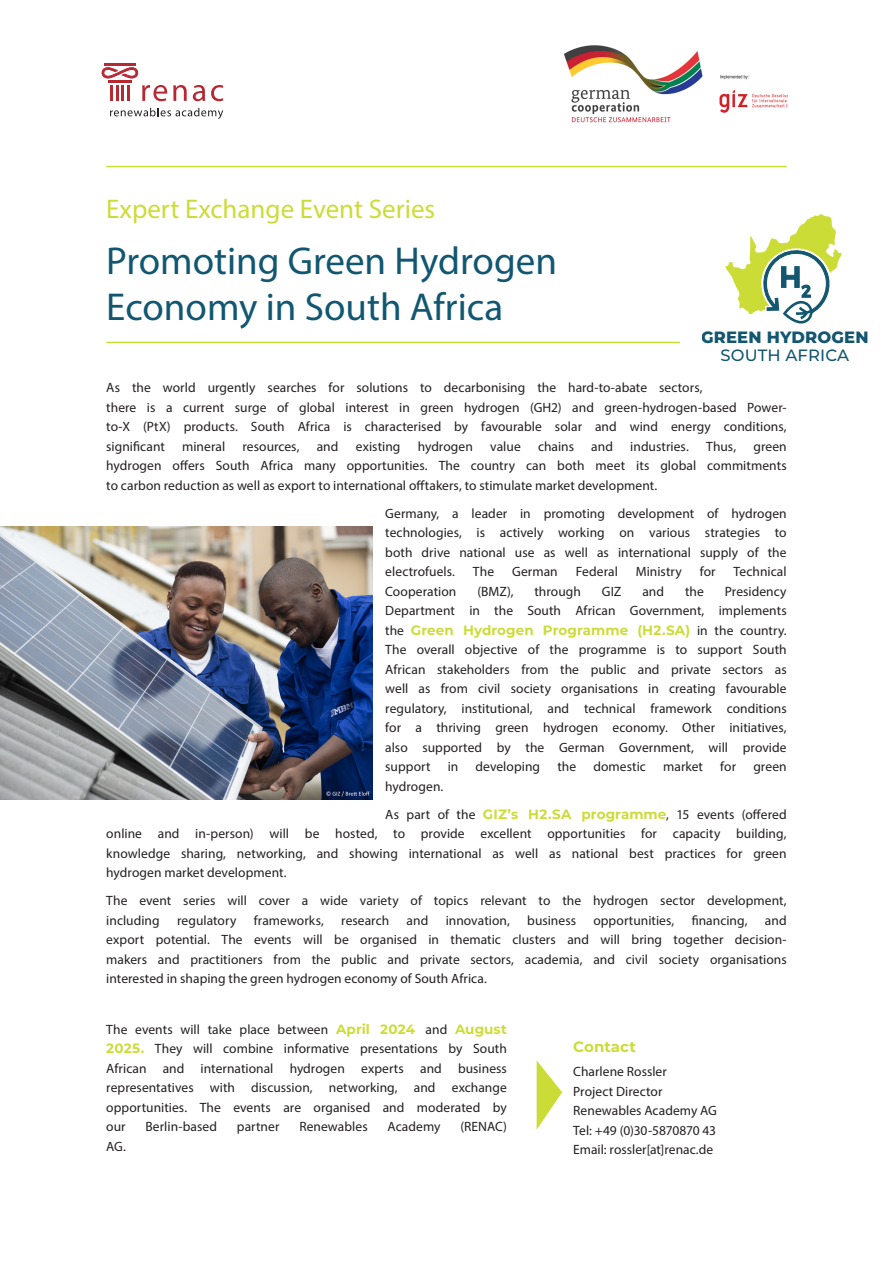
<style>
.page{position:relative;width:893px;height:1263px;background:#fff}
.page>*{position:absolute;margin:0;border:0;box-sizing:border-box;transform-origin:0 0}
.t1{font:39px/46.8px "Myriad Pro";color:#115771}
.t2{font:27px "Myriad Pro";color:#ccdc37}
.t3{font:800 16.35px/18px "Montserrat";letter-spacing:.01em;color:#135670;text-align:center}
.Fließtext{font:700 15px "Montserrat";color:#ccdc37}
.Fließtext-2{font:13.5px/19.5px "Myriad Pro";letter-spacing:.005em;color:#231f20;text-align:justify}
.Fließtext-3{font:13.5px "Myriad Pro";letter-spacing:-.015em;color:#231f20}
.s1{font-weight:500}
.s2{font-family:"Montserrat";font-weight:700;color:#ccdc37}
</style>
<div class="page">
<img style="left:564px;top:45px;width:223px;height:78px">
<svg style="left:142px;top:85px;width:25px;height:16px"></svg>
<svg style="left:173px;top:85px;width:14px;height:16px"></svg>
<svg style="left:193px;top:85px;width:12px;height:16px"></svg>
<svg style="left:211px;top:85px;width:12px;height:16px"></svg>
<svg style="left:110px;top:108px;width:113px;height:11px"></svg>
<svg style="left:110px;top:85px;width:14px;height:16px"></svg>
<hr style="left:127px;top:85px;width:3px;height:16px;background:#b72833">
<hr style="left:108px;top:81px;width:24px;height:2px;background:#b72833">
<hr style="left:104px;top:63px;width:32px;height:2px;background:#b72833">
<svg style="left:102px;top:67px;width:36px;height:11px"></svg>
<img style="left:0;top:526px;width:372px;height:273px">
<hr style="left:106px;top:342px;width:574px;height:1px;background:#ccdc37">
<svg style="left:537px;top:1061px;width:25px;height:68px"></svg>
<svg style="left:725px;top:214px;width:117px;height:110px"></svg>
<hr style="left:106px;top:166px;width:681px;height:1px;background:#ccdc37">
<p class="t2" style="left:106px;top:192px;width:330px">Expert Exchange Event Series</p>
<p class="t1" style="left:106px;top:236px;width:452px">Promoting Green Hydrogen<br>Economy in South Africa</p>
<p class="t3" style="left:701px;top:327px;width:169px">GREEN HYDROGEN<br><span class="s1">SOUTH AFRICA</span></p>
<p class="Fließtext-2" style="left:106px;top:378px;width:682px;text-align:left">As the world urgently searches for solutions to decarbonising the hard-to-abate sectors,<br>there is a current surge of global interest in green hydrogen (GH2) and green-hydrogen-based Power&shy;to-X (PtX) products. South Africa is characterised by favourable solar and wind energy conditions, significant</p>
<p class="Fließtext-2" style="left:182px;top:436px;width:45px">mineral</p>
<p class="Fließtext-2" style="left:242px;top:436px;width:59px">resources,</p>
<p class="Fließtext-2" style="left:317px;top:436px;width:23px">and</p>
<p class="Fließtext-2" style="left:356px;top:436px;width:46px">existing</p>
<p class="Fließtext-2" style="left:418px;top:436px;width:57px">hydrogen</p>
<p class="Fließtext-2" style="left:490px;top:436px;width:32px">value</p>
<p class="Fließtext-2" style="left:538px;top:436px;width:38px">chains</p>
<p class="Fließtext-2" style="left:591px;top:436px;width:23px">and</p>
<p class="Fließtext-2" style="left:630px;top:436px;width:60px">industries.</p>
<p class="Fließtext-2" style="left:706px;top:436px;width:32px">Thus,</p>
<p class="Fließtext-2" style="left:106px;top:436px;width:682px;text-indent:647px">green hydrogen offers South Africa many opportunities. The country can both meet its global commitments to carbon reduction as well as export to international offtakers, to stimulate market development.</p>
<p class="Fließtext-2" style="left:385px;top:503px;width:403px">Germany, a leader in promoting development of hydrogen technologies, is actively working on various strategies to both drive national use as well as international supply of the electrofuels.</p>
<p class="Fließtext-2" style="left:473px;top:562px;width:23px">The</p>
<p class="Fließtext-2" style="left:512px;top:562px;width:47px">German</p>
<p class="Fließtext-2" style="left:576px;top:562px;width:44px">Federal</p>
<p class="Fließtext-2" style="left:636px;top:562px;width:48px">Ministry</p>
<p class="Fließtext-2" style="left:700px;top:562px;width:17px">for</p>
<p class="Fließtext-2" style="left:734px;top:562px;width:55px">Technical</p>
<p class="Fließtext-2" style="left:385px;top:581px;width:403px;text-indent:340px">Presidency Department in the South African Government, implements the <span class="s2">Green Hydrogen Programme (H2.SA)</span> in the country.<br>The overall objective of the programme is to support South African stakeholders from the public and private sectors as well as from civil society organisations in creating favourable regulatory, institutional, and technical framework conditions for a thriving green hydrogen economy. Other initiatives, also supported by the German Government, will provide support</p>
<p class="Fließtext-2" style="left:385px;top:581px;width:73px">Cooperation</p>
<p class="Fließtext-2" style="left:477px;top:581px;width:38px">(BMZ),</p>
<p class="Fließtext-2" style="left:534px;top:581px;width:48px">through</p>
<p class="Fließtext-2" style="left:602px;top:581px;width:21px">GIZ</p>
<p class="Fließtext-2" style="left:642px;top:581px;width:23px">and</p>
<p class="Fließtext-2" style="left:685px;top:581px;width:20px">the</p>
<p class="Fließtext-2" style="left:448px;top:757px;width:12px">in</p>
<p class="Fließtext-2" style="left:476px;top:757px;width:66px">developing</p>
<p class="Fließtext-2" style="left:557px;top:757px;width:20px">the</p>
<p class="Fließtext-2" style="left:593px;top:757px;width:54px">domestic</p>
<p class="Fließtext-2" style="left:663px;top:757px;width:41px">market</p>
<p class="Fließtext-2" style="left:720px;top:757px;width:17px">for</p>
<p class="Fließtext-2" style="left:753px;top:757px;width:35px">green</p>
<p class="Fließtext-2" style="left:385px;top:776px;width:60px">hydrogen.</p>
<p class="Fließtext-2" style="left:106px;top:804px;width:682px;text-indent:279px">As part of the <span class="s2">GIZ’s H2.SA programme</span>, 15 events (offered online and in-person) will be hosted, to provide excellent opportunities for capacity building, knowledge sharing, networking, and showing international as well as national best practices for green hydrogen market development.</p>
<p class="Fließtext-2" style="left:106px;top:891px;width:682px">The event series will cover a wide variety of topics relevant to the hydrogen sector development, including</p>
<p class="Fließtext-2" style="left:177px;top:910px;width:61px">regulatory</p>
<p class="Fließtext-2" style="left:254px;top:910px;width:72px">frameworks,</p>
<p class="Fließtext-2" style="left:341px;top:910px;width:49px">research</p>
<p class="Fließtext-2" style="left:407px;top:910px;width:23px">and</p>
<p class="Fließtext-2" style="left:446px;top:910px;width:66px">innovation,</p>
<p class="Fließtext-2" style="left:527px;top:910px;width:50px">business</p>
<p class="Fließtext-2" style="left:593px;top:910px;width:82px">opportunities,</p>
<p class="Fließtext-2" style="left:692px;top:910px;width:57px">financing,</p>
<p class="Fließtext-2" style="left:106px;top:910px;width:682px;text-indent:659px">and export potential. The events will be organised in thematic clusters and will bring together decision&shy;makers and practitioners from the public and private sectors, academia, and civil society organisations interested in shaping the green hydrogen economy of South Africa.</p>
<p class="Fließtext-2" style="left:106px;top:1019px;width:402px">The events will take place between <span class="s2">April 2024</span> and <span class="s2">August 2025.</span> They will combine informative presentations by South African and international hydrogen experts and business representatives with discussion, networking, and exchange opportunities. The events are organised and moderated by our</p>
<p class="Fließtext-2" style="left:146px;top:1117px;width:73px">Berlin-based</p>
<p class="Fließtext-2" style="left:237px;top:1117px;width:44px">partner</p>
<p class="Fließtext-2" style="left:299px;top:1117px;width:70px">Renewables</p>
<p class="Fließtext-2" style="left:388px;top:1117px;width:54px">Academy</p>
<p class="Fließtext-2" style="left:460px;top:1117px;width:48px">(RENAC)</p>
<p class="Fließtext-2" style="left:106px;top:1136px;width:21px">AG.</p>
<p class="Fließtext" style="left:573px;top:1036px;width:64px">Contact</p>
<p class="Fließtext-2" style="left:573px;top:1061px;width:95px">Charlene Rossler</p>
<p class="Fließtext-2" style="left:573px;top:1081px;width:91px">Project Director</p>
<p class="Fließtext-2" style="left:573px;top:1100px;width:145px">Renewables Academy AG</p>
<p class="Fließtext-3" style="left:573px;top:1122px;width:144px">Tel: +49 (0)30-5870870 43</p>
<p class="Fließtext-2" style="left:573px;top:1139px;width:142px">Email: rossler[at]renac.de</p>
</div>
